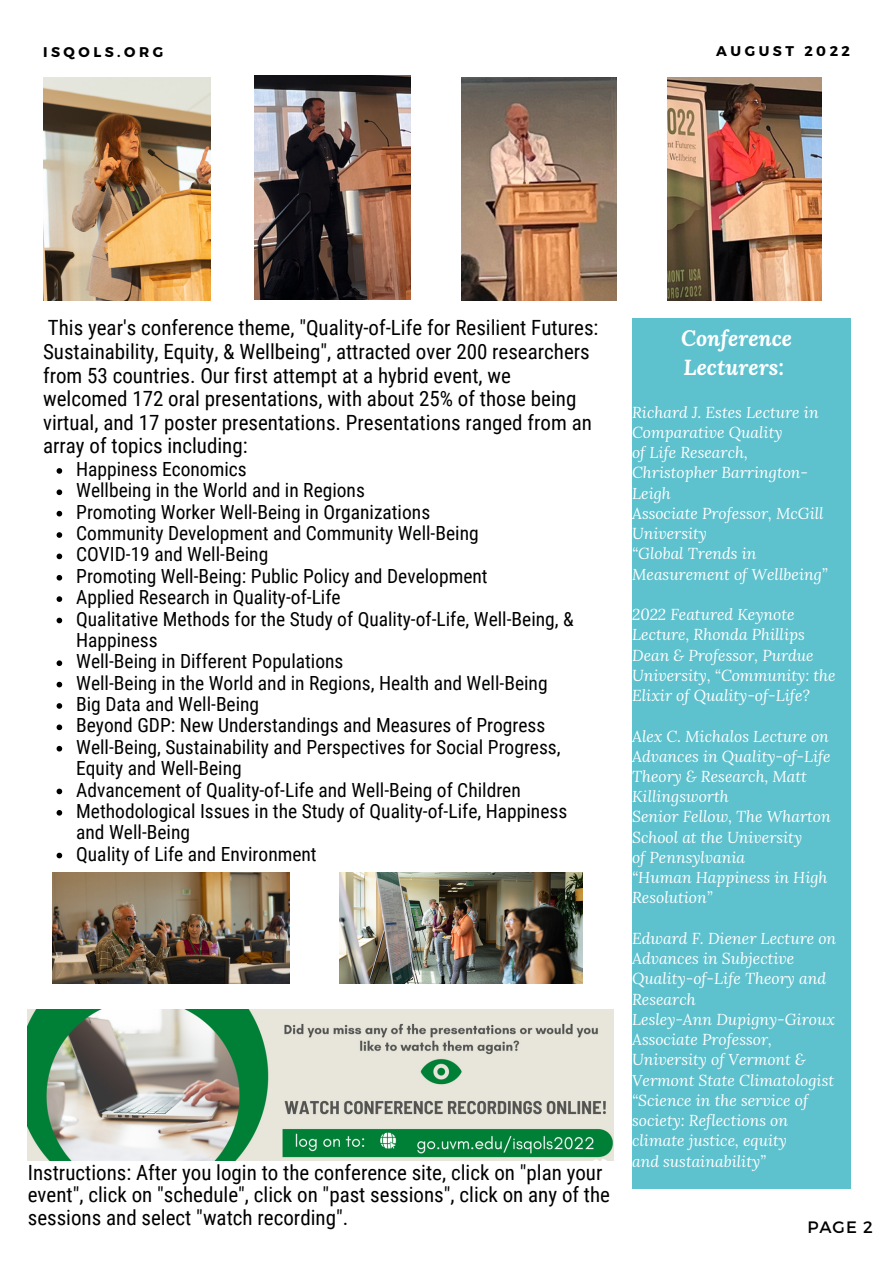
<style>
.page{position:relative;width:893px;height:1264px;background:#fff}
.page>*{position:absolute;margin:0;border:0;box-sizing:border-box;transform-origin:0 0}
.t1{font:italic 700 21.75px/29.2px "Lora";color:#fff}
.t2{font:21px/23.5px "Roboto Condensed";color:#000}
.t3{font:19.5px/21.3px "Roboto Condensed";color:#000}
.t4{font:16.5px "Montserrat";color:#000}
.t5{font:italic 15.75px/20.2px "Lora";color:#fff}
.t6{font:700 14.1px "Montserrat";letter-spacing:.25em;color:#000}
</style>
<div class="page">
<div style="left:632px;top:318px;width:218px;height:870px;background:#5ec1ce"></div>
<img style="left:52px;top:872px;width:238px;height:111px">
<img style="left:43px;top:77px;width:168px;height:223px">
<img style="left:254px;top:76px;width:157px;height:223px">
<img style="left:461px;top:77px;width:155px;height:223px">
<img style="left:667px;top:77px;width:154px;height:223px">
<img style="left:340px;top:872px;width:242px;height:111px">
<img style="left:28px;top:1009px;width:585px;height:151px">
<svg style="left:57px;top:468px;width:5px;height:6px"></svg>
<svg style="left:57px;top:489px;width:5px;height:6px"></svg>
<svg style="left:57px;top:511px;width:5px;height:5px"></svg>
<svg style="left:57px;top:532px;width:5px;height:6px"></svg>
<svg style="left:57px;top:553px;width:5px;height:6px"></svg>
<svg style="left:57px;top:575px;width:5px;height:5px"></svg>
<svg style="left:57px;top:596px;width:5px;height:6px"></svg>
<svg style="left:57px;top:617px;width:5px;height:6px"></svg>
<svg style="left:57px;top:660px;width:5px;height:6px"></svg>
<svg style="left:57px;top:681px;width:5px;height:6px"></svg>
<svg style="left:57px;top:703px;width:5px;height:5px"></svg>
<svg style="left:57px;top:724px;width:5px;height:6px"></svg>
<svg style="left:57px;top:746px;width:5px;height:5px"></svg>
<svg style="left:57px;top:788px;width:5px;height:6px"></svg>
<svg style="left:57px;top:810px;width:5px;height:5px"></svg>
<svg style="left:57px;top:852px;width:5px;height:6px"></svg>
<p class="t6" style="left:43px;top:42px;width:122px">ISQOLS.ORG</p>
<p class="t6" style="left:716px;top:42px;width:135px">AUGUST 2022</p>
<p class="t2" style="left:43px;top:316px;width:557px">This year's conference theme, "Quality-of-Life for Resilient Futures:<br>Sustainability, Equity, &amp; Wellbeing", attracted over 200 researchers from 53 countries. Our first attempt at a hybrid event, we welcomed 172 oral presentations, with about 25% of those being virtual, and 17 poster presentations. Presentations ranged from an array of topics including:</p>
<p class="t3" style="left:76px;top:458px;width:499px">Happiness Economics<br>Wellbeing in the World and in Regions<br>Promoting Worker Well-Being in Organizations<br>Community Development and Community Well-Being<br>COVID-19 and Well-Being<br>Promoting Well-Being: Public Policy and Development<br>Applied Research in Quality-of-Life<br>Qualitative Methods for the Study of Quality-of-Life, Well-Being, &amp; Happiness<br>Well-Being in Different Populations<br>Well-Being in the World and in Regions, Health and Well-Being Big Data and Well-Being<br>Beyond GDP: New Understandings and Measures of Progress Well-Being, Sustainability and Perspectives for Social Progress, Equity and Well-Being<br>Advancement of Quality-of-Life and Well-Being of Children Methodological Issues in the Study of Quality-of-Life, Happiness and Well-Being<br>Quality of Life and Environment</p>
<h2 class="t2" style="left:28px;top:1161px;width:583px;line-height:22.5px">Instructions: After you login to the conference site, click on "plan your event", click on "schedule", click on "past sessions", click on any of the sessions and select "watch recording".</h2>
<h1 class="t1" style="left:681px;top:323px;width:112px">Conference<br>Lecturers:</h1>
<p class="t5" style="left:632px;top:401px;width:197px">Richard J. Estes Lecture in<br>Comparative Quality<br>of Life Research,<br>Christopher Barrington-<br>Leigh<br>Associate Professor, McGill<br>University<br>“Global Trends in<br>Measurement of Wellbeing”</p>
<p class="t5" style="left:632px;top:604px;width:205px">2022 Featured Keynote<br>Lecture, Rhonda Phillips<br>Dean &amp; Professor, Purdue<br>University, “Community: the<br>Elixir of Quality-of-Life?</p>
<p class="t5" style="left:632px;top:725px;width:200px">Alex C. Michalos Lecture on<br>Advances in Quality-of-Life<br>Theory &amp; Research, Matt<br>Killingsworth<br>Senior Fellow, The Wharton<br>School at the University<br>of Pennsylvania<br>“Human Happiness in High<br>Resolution”</p>
<p class="t5" style="left:632px;top:927px;width:206px">Edward F. Diener Lecture on<br>Advances in Subjective<br>Quality-of-Life Theory and<br>Research<br>Lesley-Ann Dupigny-Giroux<br>Associate Professor,<br>University of Vermont &amp;<br>Vermont State Climatologist “Science in the service of society: Reflections on climate justice, equity<br>and sustainability”</p>
<p class="t4" style="left:807px;top:1216px;width:67px">PAGE 2</p>
</div>
